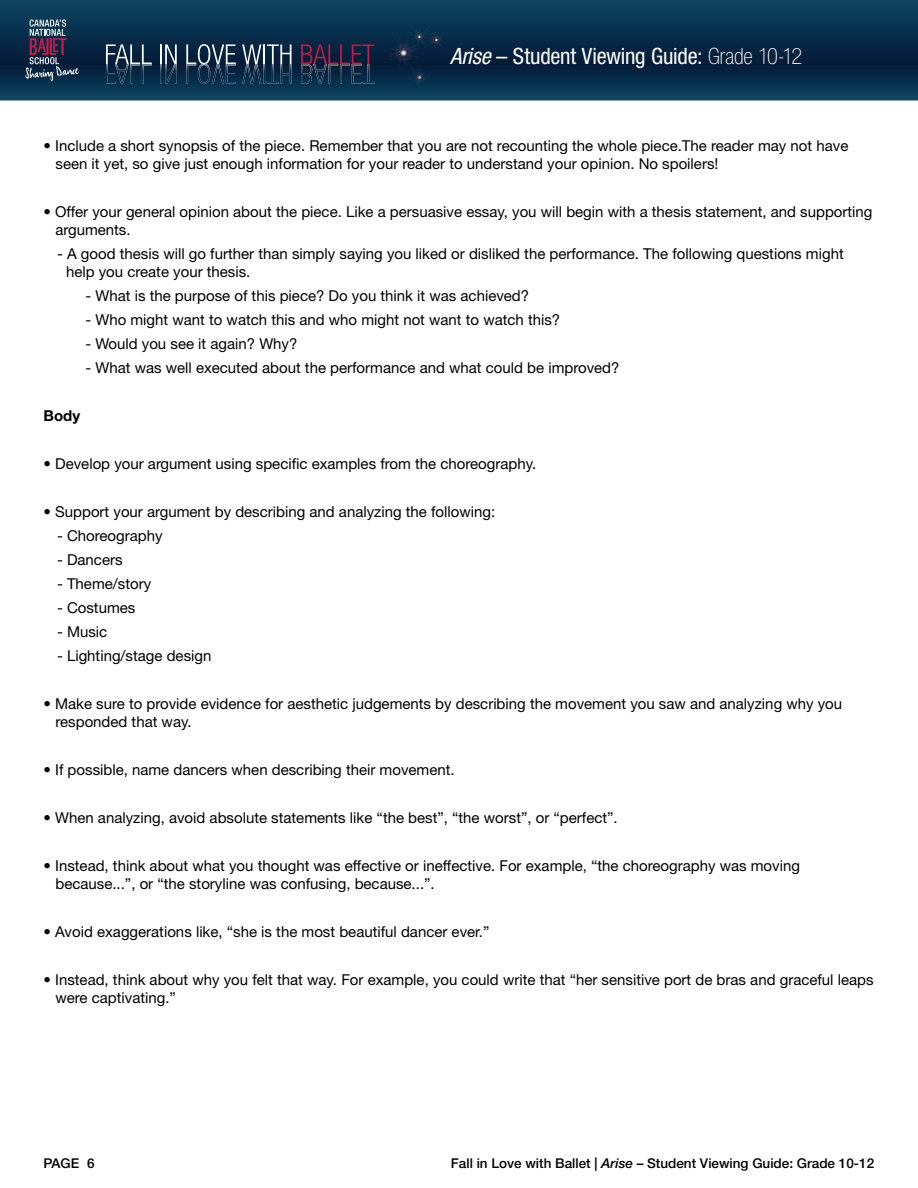
<style>
.page{position:relative;width:918px;height:1188px;background:#fff}
.page>*{position:absolute;margin:0;border:0;box-sizing:border-box;transform-origin:0 0}
.t1{font:condensed 22.5px "Helvetica Neue LT Std";letter-spacing:-.01em;color:#fff}
.t2{font:15px/18px "Helvetica Neue LT Std";color:#000}
.t3{font:700 15px "Helvetica Neue LT Std";color:#000}
.t4{font:500 13.5px "Helvetica Neue LT Std";color:#000}
.s1{font-style:italic}
.s2{font-weight:100}
</style>
<div class="page">
<div style="left:0;top:0;width:918px;height:63px;background:#0c3f5a"></div>
<svg style="left:0;top:19px;width:918px;height:82px"></svg>
<h1 class="t1" style="left:450px;top:43px;width:354px"><span class="s1">Arise</span> – Student Viewing Guide: <span class="s2">Grade 10-12</span></h1>
<p class="t2" style="left:56px;top:137px;width:794px;text-indent:-12px">• Include a short synopsis of the piece. Remember that you are not recounting the whole piece.The reader may not have seen it yet, so give just enough information for your reader to understand your opinion. No spoilers!</p>
<p class="t2" style="left:56px;top:203px;width:819px;text-indent:-12px">• Offer your general opinion about the piece. Like a persuasive essay, you will begin with a thesis statement, and supporting arguments.</p>
<p class="t2" style="left:66px;top:245px;width:779px;text-indent:-9px">- A good thesis will go further than simply saying you liked or disliked the performance. The following questions might help you create your thesis.</p>
<p class="t2" style="left:86px;top:287px;width:445px">- What is the purpose of this piece? Do you think it was achieved?</p>
<p class="t2" style="left:86px;top:311px;width:476px">- Who might want to watch this and who might not want to watch this?</p>
<p class="t2" style="left:86px;top:335px;width:213px">- Would you see it again? Why?</p>
<p class="t2" style="left:86px;top:359px;width:535px">- What was well executed about the performance and what could be improved?</p>
<p class="t3" style="left:44px;top:407px;width:38px">Body</p>
<p class="t2" style="left:44px;top:455px;width:494px">• Develop your argument using specific examples from the choreography.</p>
<p class="t2" style="left:44px;top:503px;width:453px">• Support your argument by describing and analyzing the following:</p>
<p class="t2" style="left:57px;top:527px;width:107px">- Choreography</p>
<p class="t2" style="left:57px;top:551px;width:67px">- Dancers</p>
<p class="t2" style="left:57px;top:575px;width:96px">- Theme/story</p>
<p class="t2" style="left:57px;top:599px;width:80px">- Costumes</p>
<p class="t2" style="left:57px;top:623px;width:52px">- Music</p>
<p class="t2" style="left:57px;top:647px;width:156px">- Lighting/stage design</p>
<p class="t2" style="left:56px;top:695px;width:788px;text-indent:-12px">• Make sure to provide evidence for aesthetic judgements by describing the movement you saw and analyzing why you responded that way.</p>
<p class="t2" style="left:44px;top:761px;width:413px">• If possible, name dancers when describing their movement.</p>
<p class="t2" style="left:44px;top:809px;width:576px">• When analyzing, avoid absolute statements like “the best”, “the worst”, or “perfect”.</p>
<p class="t2" style="left:56px;top:857px;width:746px;text-indent:-12px">• Instead, think about what you thought was effective or ineffective. For example, “the choreography was moving because...”, or “the storyline was confusing, because...”.</p>
<p class="t2" style="left:44px;top:923px;width:447px">• Avoid exaggerations like, “she is the most beautiful dancer ever.”</p>
<p class="t2" style="left:56px;top:971px;width:820px;text-indent:-12px">• Instead, think about why you felt that way. For example, you could write that “her sensitive port de bras and graceful leaps were captivating.”</p>
<p class="t4" style="left:44px;top:1155px;width:53px">PAGE 6</p>
<p class="t4" style="left:451px;top:1155px;width:425px">Fall in Love with Ballet | <span class="s1">Arise</span> – Student Viewing Guide: Grade 10-12</p>
</div>
